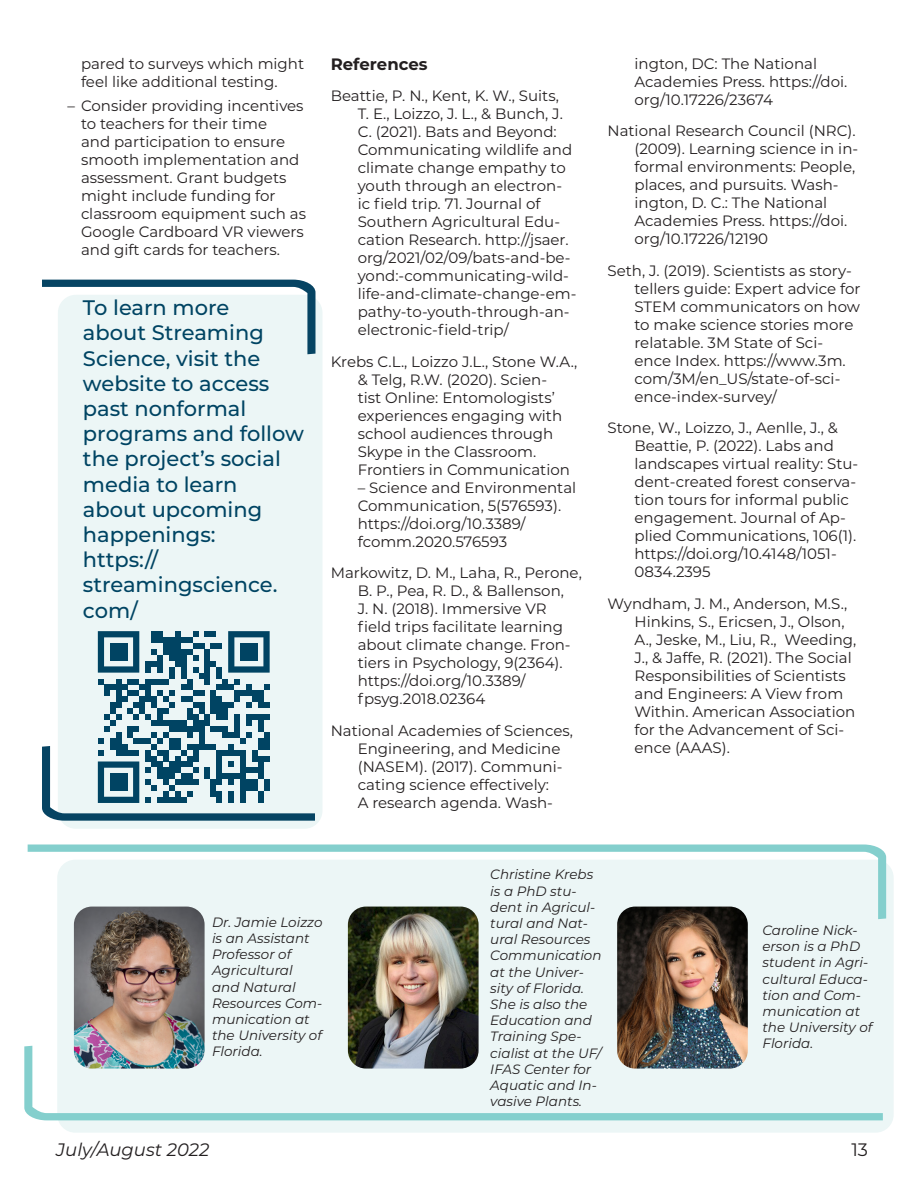
<style>
.page{position:relative;width:918px;height:1188px;background:#fff}
.page>*{position:absolute;margin:0;border:0;box-sizing:border-box;transform-origin:0 0}
.Pull_Quote_-_Midnigh{font:500 21px/25.2px "Montserrat";color:#004463}
.t1{font:italic 18px "Montserrat";color:#231f20}
.t2{font:18px "Montserrat";color:#231f20}
.References_Subhead{font:700 16.5px "Montserrat";color:#231f20}
.Story_References{font:15px/18px "Montserrat";color:#231f20}
.Author_Bios{font:italic 13.5px/16.2px "Montserrat";color:#231f20}
</style>
<div class="page">
<div style="left:57px;top:860px;width:837px;height:273px;background:#ecf6f6;border-radius:18px"></div>
<img style="left:74px;top:919px;width:131px;height:127px">
<img style="left:348px;top:919px;width:131px;height:127px">
<img style="left:617px;top:919px;width:131px;height:127px">
<svg style="left:28px;top:845px;width:858px;height:74px"></svg>
<svg style="left:24px;top:1046px;width:859px;height:74px"></svg>
<div style="left:58px;top:295px;width:264px;height:534px;background:#ecf6f6;border-radius:18px"></div>
<svg style="left:42px;top:280px;width:273px;height:74px"></svg>
<svg style="left:42px;top:631px;width:273px;height:190px"></svg>
<div style="left:110px;top:643px;width:17px;height:18px;background:#004463"></div>
<div style="left:240px;top:643px;width:18px;height:18px;background:#004463"></div>
<div style="left:110px;top:773px;width:17px;height:18px;background:#004463"></div>
<p class="Story_References" style="left:81px;top:54px;width:225px">pared to surveys which might feel like additional testing.</p>
<p class="Story_References" style="left:81px;top:96px;width:227px;text-indent:-14px">– Consider providing incentives to teachers for their time<br>and participation to ensure smooth implementation and assessment. Grant budgets might include funding for classroom equipment such as<br>Google Cardboard VR viewers and gift cards for teachers.</p>
<p class="Pull_Quote_-_Midnigh" style="left:83px;top:294px;width:222px">To learn more<br>about Streaming<br>Science, visit the website to access past nonformal programs and follow the project’s social media to learn about upcoming happenings:<br>https:// streamingscience. com/</p>
<p class="References_Subhead" style="left:331px;top:52px;width:98px">References</p>
<p class="Story_References" style="left:358px;top:87px;width:220px;text-indent:-27px">Beattie, P. N., Kent, K. W., Suits,<br>T. E., Loizzo, J. L., &amp; Bunch, J.<br>C. (2021). Bats and Beyond:<br>Communicating wildlife and climate change empathy to youth through an electron&shy;ic field trip. 71. Journal of<br>Southern Agricultural Edu&shy;cation Research. http://jsaer. org/2021/02/09/bats-and-be&shy;yond:-communicating-wild&shy;life-and-climate-change-em&shy;pathy-to-youth-through-an&shy;electronic-field-trip/</p>
<p class="Story_References" style="left:358px;top:352px;width:221px;text-indent:-27px">Krebs C.L., Loizzo J.L., Stone W.A., &amp; Telg, R.W. (2020). Scien-<br>tist Online: Entomologists’ experiences engaging with school audiences through<br>Skype in the Classroom.<br>Frontiers in Communication</p>
<p class="Story_References" style="left:358px;top:478px;width:220px">– Science and Environmental<br>Communication, 5(576593). https://doi.org/10.3389/ fcomm.2020.576593</p>
<p class="Story_References" style="left:358px;top:564px;width:226px;text-indent:-27px">Markowitz, D. M., Laha, R., Perone,<br>B. P., Pea, R. D., &amp; Ballenson,<br>J. N. (2018). Immersive VR field trips facilitate learning about climate change. Fron&shy;tiers in Psychology, 9(2364). https://doi.org/10.3389/ fpsyg.2018.02364</p>
<p class="Story_References" style="left:358px;top:721px;width:217px;text-indent:-27px">National Academies of Sciences,<br>Engineering, and Medicine (NASEM). (2017). Communi&shy;cating science effectively:<br>A research agenda. Wash-</p>
<p class="Story_References" style="left:634px;top:54px;width:214px">ington, DC: The National<br>Academies Press. https://doi. org/10.17226/23674</p>
<p class="Story_References" style="left:634px;top:121px;width:225px;text-indent:-27px">National Research Council (NRC). (2009). Learning science in in&shy;formal environments: People, places, and pursuits. Wash&shy;ington, D. C.: The National<br>Academies Press. https://doi. org/10.17226/12190</p>
<p class="Story_References" style="left:634px;top:261px;width:228px;text-indent:-27px">Seth, J. (2019). Scientists as story&shy;tellers guide: Expert advice for<br>STEM communicators on how to make science stories more relatable. 3M State of Sci&shy;ence Index. https://www.3m. com/3M/en_US/state-of-sci&shy;ence-index-survey/</p>
<p class="Story_References" style="left:634px;top:418px;width:225px;text-indent:-27px">Stone, W., Loizzo, J., Aenlle, J., &amp;<br>Beattie, P. (2022). Labs and landscapes virtual reality: Stu&shy;dent-created forest conserva&shy;tion tours for informal public engagement. Journal of Ap&shy;plied Communications, 106(1). https://doi.org/10.4148/1051-<br>0834.2395</p>
<p class="Story_References" style="left:634px;top:594px;width:223px;text-indent:-27px">Wyndham, J. M., Anderson, M.S.,<br>Hinkins, S., Ericsen, J., Olson,<br>A., Jeske, M., Liu, R., Weeding,<br>J., &amp; Jaffe, R. (2021). The Social<br>Responsibilities of Scientists and Engineers: A View from<br>Within. American Association for the Advancement of Sci&shy;ence (AAAS).</p>
<p class="Author_Bios" style="left:212px;top:913px;width:112px">Dr. Jamie Loizzo is an Assistant<br>Professor of<br>Agricultural and Natural<br>Resources Com&shy;munication at the University of<br>Florida.</p>
<p class="Author_Bios" style="left:490px;top:866px;width:113px">Christine Krebs is a PhD stu&shy;dent in Agricul&shy;tural and Nat&shy;ural Resources<br>Communication at the Univer&shy;sity of Florida.<br>She is also the<br>Education and<br>Training Spe&shy;cialist at the UF/<br>IFAS Center for<br>Aquatic and In&shy;vasive Plants.</p>
<p class="Author_Bios" style="left:762px;top:922px;width:111px">Caroline Nick&shy;erson is a PhD student in Agri&shy;cultural Educa&shy;tion and Com&shy;munication at the University of<br>Florida.</p>
<p class="t1" style="left:56px;top:1137px;width:155px">July/August 2022</p>
<p class="t2" style="left:851px;top:1137px;width:18px">13</p>
</div>
